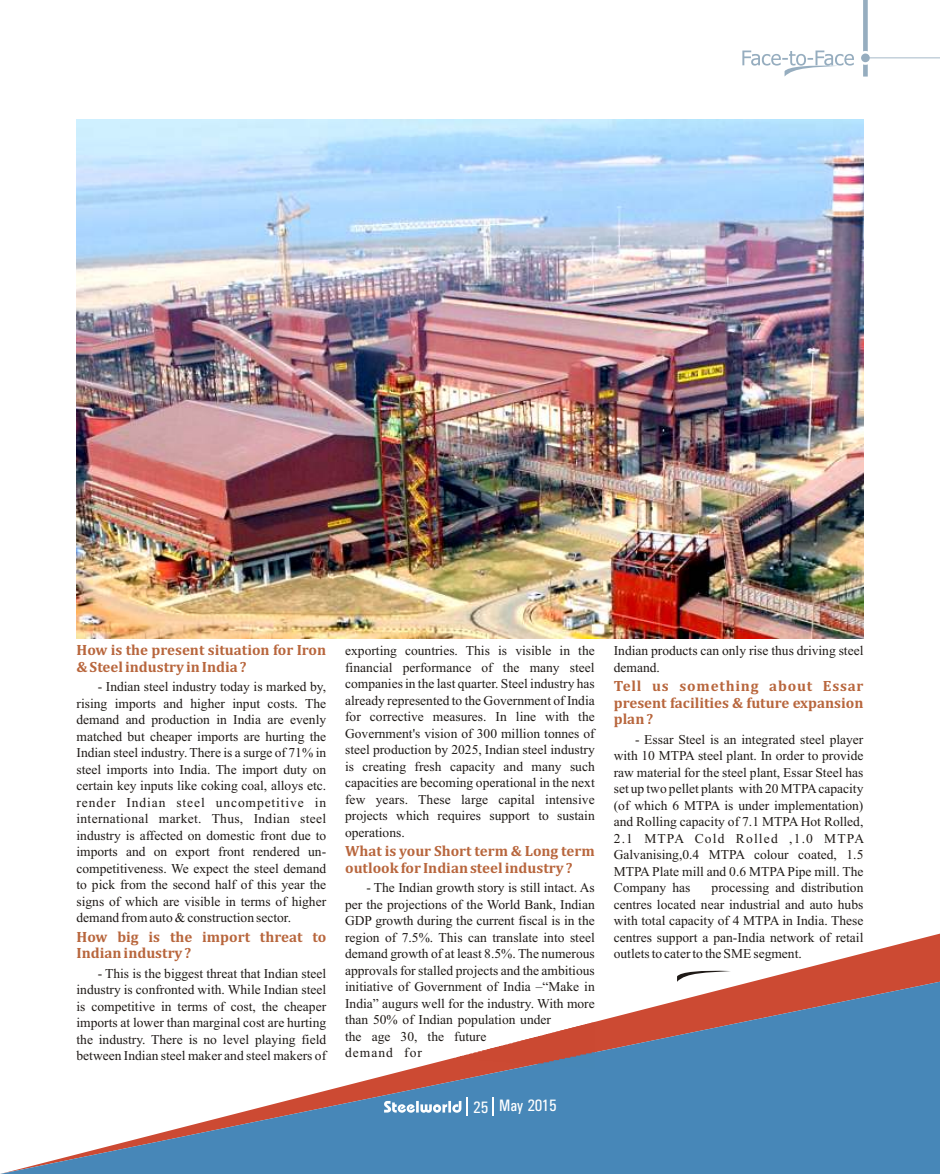
<style>
.page{position:relative;width:940px;height:1174px;background:#fff}
.page>*{position:absolute;margin:0;border:0;box-sizing:border-box;transform-origin:0 0}
.t1{font:16.65px "Univers Condensed";color:#fff}
.t2{font:700 15px/16.5px "Cambria";color:#b8663d}
.t3{font:13.5px/16.5px "Times New Roman";color:#1f1a17;text-align:justify}
</style>
<div class="page">
<svg style="left:742px;top:51px;width:112px;height:26px"></svg>
<svg style="left:863px;top:0;width:4px;height:77px"></svg>
<div style="left:861px;top:54px;width:8px;height:8px;background:#96adbf;border-radius:4px"></div>
<svg style="left:677px;top:933px;width:263px;height:48px"></svg>
<svg style="left:0;top:981px;width:940px;height:193px;fill:#4787b8"></svg>
<svg style="left:384px;top:1097px;width:84px;height:19px"></svg>
<svg style="left:493px;top:1097px;width:1px;height:19px"></svg>
<img style="left:453px;top:1021px;width:142px;height:47px">
<img style="left:77px;top:119px;width:786px;height:519px">
<p class="t2" style="left:77px;top:642px;width:251px">How is the present situation for Iron &amp; Steel industry in India ?</p>
<p class="t3" style="left:77px;top:679px;width:251px;text-indent:21px">- Indian steel industry today is marked by, rising imports and higher input costs. The demand and production in India are evenly matched but cheaper imports are hurting the Indian steel industry. There is a surge of 71% in steel imports into India. The import duty on certain key inputs like coking coal, alloys etc. render Indian steel uncompetitive in international market. Thus, Indian steel industry is affected on domestic front due to imports and on export front rendered un&shy;competitiveness. We expect the steel demand to pick from the second half of this year the signs of which are visible in terms of higher demand from auto &amp; construction sector.</p>
<p class="t2" style="left:77px;top:929px;width:251px">How big is the import threat to<br>Indian industry ?</p>
<p class="t3" style="left:77px;top:966px;width:251px;text-indent:21px">- This is the biggest threat that Indian steel industry is confronted with. While Indian steel is competitive in terms of cost, the cheaper imports at lower than marginal cost are hurting the industry. There is no level playing field between Indian steel maker and steel makers of</p>
<p class="t3" style="left:345px;top:643px;width:251px">exporting countries. This is visible in the financial performance of the many steel companies in the last quarter. Steel industry has already represented to the Government of India for corrective measures. In line with the Government's vision of 300 million tonnes of steel production by 2025, Indian steel industry is creating fresh capacity and many such capacities are becoming operational in the next few years. These large capital intensive projects which requires support to sustain operations.</p>
<p class="t2" style="left:345px;top:843px;width:251px">What is your Short term &amp; Long term outlook for Indian steel industry ?</p>
<p class="t3" style="left:345px;top:880px;width:251px;text-align:left;text-indent:21px">- The Indian growth story is still intact. As per the projections of the World Bank, Indian GDP growth during the current fiscal is in the region of 7.5%. This can translate into steel demand growth of at least 8.5%. The numerous approvals for stalled projects and the ambitious initiative of Government of India –“Make in India” augurs well for the industry. With more than 50% of Indian population under<br>the age 30, the future<br>demand for</p>
<p class="t1" style="left:473px;top:1099px;width:85px">25 May 2015</p>
<p class="t3" style="left:614px;top:643px;width:251px">Indian products can only rise thus driving steel demand.</p>
<p class="t2" style="left:614px;top:678px;width:251px;text-align:justify">Tell us something about Essar present facilities &amp; future expansion plan ?</p>
<p class="t3" style="left:614px;top:732px;width:252px;text-indent:21px">- Essar Steel is an integrated steel player with 10 MTPA steel plant. In order to provide raw material for the steel plant, Essar Steel has set up two pellet plants with 20 MTPAcapacity (of which 6 MTPA is under implementation) and Rolling capacity of 7.1 MTPA Hot Rolled, 2.1 MTPA Cold Rolled ,1.0 MTPA Galvanising,0.4 MTPA colour coated, 1.5<br>MTPA Plate mill and 0.6 MTPA Pipe mill. The Company has</p>
<p class="t3" style="left:614px;top:880px;width:251px;text-indent:98px">processing and distribution centres located near industrial and auto hubs with total capacity of 4 MTPA in India. These centres support a pan-India network of retail outlets to cater to the SME segment.</p>
</div>
